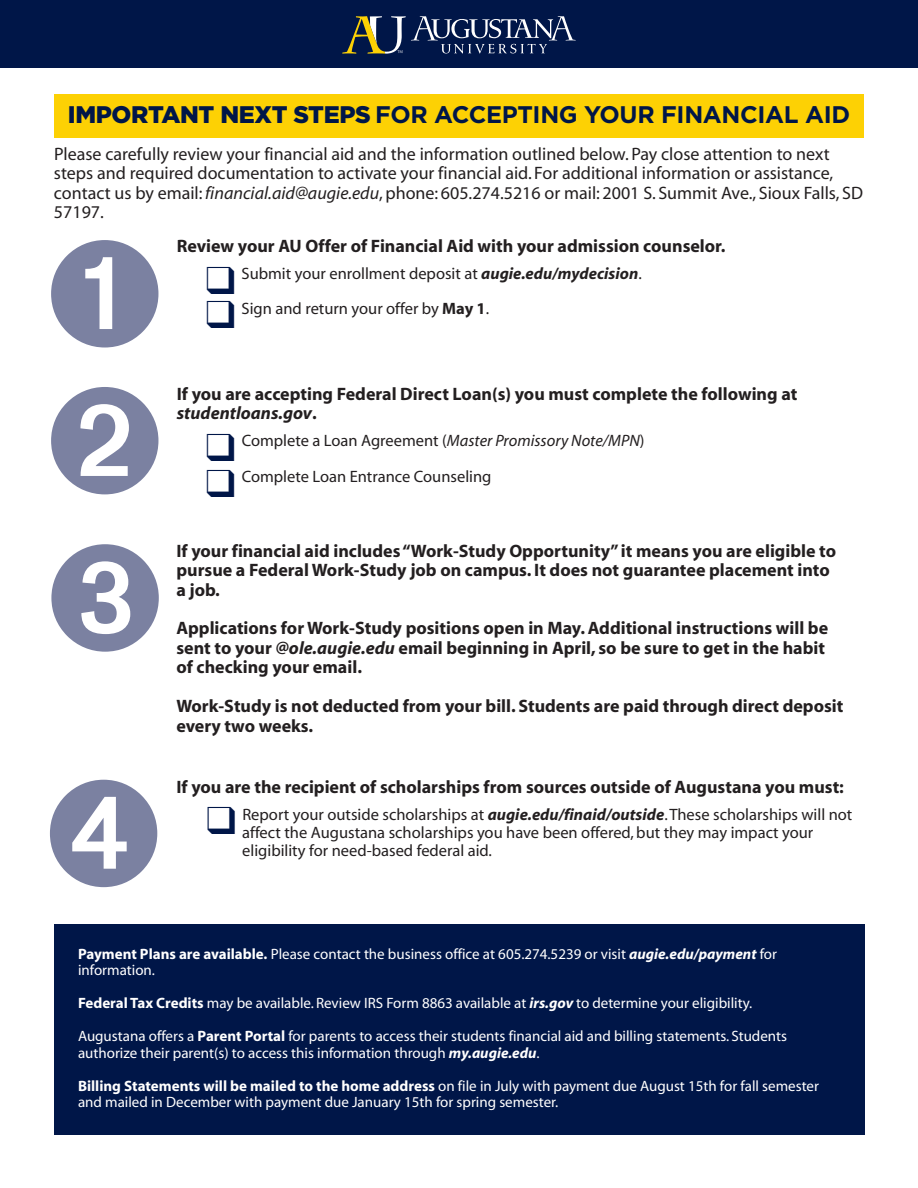
<style>
.page{position:relative;width:918px;height:1188px;background:#fff}
.page>*{position:absolute;margin:0;border:0;box-sizing:border-box;transform-origin:0 0}
.t1{font:700 24px "Gotham";letter-spacing:-.015em;color:#001648}
.t2{font:700 18px/19.5px "Myriad";color:#231f20}
.t3{font:18px/19.5px "Myriad";color:#231f20}
.t4{font:16.5px/18px "Myriad";color:#231f20}
.t5{font:15px/16.5px "Myriad";color:#fff}
.s1{font-weight:900}
.s2{font-style:italic}
.s3{color:#001648}
.s4{font-weight:700;font-style:italic}
.s5{font-weight:700}
</style>
<div class="page">
<div style="left:0;top:0;width:918px;height:68px;background:#001648"></div>
<div style="left:54px;top:94px;width:810px;height:44px;background:#fdd104"></div>
<div style="left:54px;top:924px;width:810px;height:210px;background:#001648"></div>
<svg style="left:342px;top:16px;width:234px;height:38px"></svg>
<h1 class="t1" style="left:68px;top:106px;width:784px"><span class="s1">IMPORTANT NEXT STEPS</span> FOR ACCEPTING YOUR FINANCIAL AID</h1>
<p class="t3" style="left:54px;top:145px;width:811px">Please carefully review your financial aid and the information outlined below. Pay close attention to next steps and required documentation to activate your financial aid. For additional information or assistance, contact us by email: <span class="s2">financial.aid@augie.edu</span>, phone: 605.274.5216 or mail: 2001 S. Summit Ave., Sioux Falls, SD 57197.</p>
<p class="t2" style="left:177px;top:238px;width:550px">Review your AU Offer of Financial Aid with your admission counselor.</p>
<p class="t4" style="left:206px;top:266px;width:438px"><span class="s3">❑</span> Submit your enrollment deposit at <span class="s4">augie.edu/mydecision</span>.</p>
<p class="t4" style="left:206px;top:301px;width:285px"><span class="s3">❑</span> Sign and return your offer by <span class="s5">May 1</span>.</p>
<p class="t2" style="left:177px;top:385px;width:622px">If you are accepting Federal Direct Loan(s) you must complete the following at <span class="s2">studentloans.gov</span>.</p>
<p class="t4" style="left:206px;top:433px;width:440px"><span class="s3">❑</span> Complete a Loan Agreement (<span class="s2">Master Promissory Note/MPN</span>)</p>
<p class="t4" style="left:206px;top:469px;width:287px"><span class="s3">❑</span> Complete Loan Entrance Counseling</p>
<p class="t2" style="left:176px;top:542px;width:661px">If your financial aid includes “Work-Study Opportunity” it means you are eligible to pursue a Federal Work-Study job on campus. It does not guarantee placement into a job.</p>
<p class="t2" style="left:176px;top:620px;width:653px">Applications for Work-Study positions open in May. Additional instructions will be sent to your <span class="s2">@ole.augie.edu</span> email beginning in April, so be sure to get in the habit of checking your email.</p>
<p class="t2" style="left:176px;top:698px;width:669px">Work-Study is not deducted from your bill. Students are paid through direct deposit every two weeks.</p>
<p class="t2" style="left:176px;top:778px;width:669px">If you are the recipient of scholarships from sources outside of Augustana you must:</p>
<p class="t4" style="left:242px;top:807px;width:612px;text-indent:-36px"><span class="s3">❑</span> Report your outside scholarships at <span class="s4">augie.edu/finaid/outside</span>. These scholarships will not affect the Augustana scholarships you have been offered, but they may impact your eligibility for need-based federal aid.</p>
<p class="t5" style="left:78px;top:947px;width:701px"><span class="s5">Payment Plans are available.</span> Please contact the business office at 605.274.5239 or visit <span class="s4">augie.edu/payment</span> for information.</p>
<p class="t5" style="left:78px;top:996px;width:676px"><span class="s5">Federal Tax Credits</span> may be available. Review IRS Form 8863 available at <span class="s4">irs.gov</span> to determine your eligibility.</p>
<p class="t5" style="left:78px;top:1029px;width:711px">Augustana offers a <span class="s5">Parent Portal</span> for parents to access their students financial aid and billing statements. Students authorize their parent(s) to access this information through <span class="s4">my.augie.edu</span>.</p>
<p class="t5" style="left:78px;top:1079px;width:743px"><span class="s5">Billing Statements will be mailed to the home address</span> on file in July with payment due August 15th for fall semester and mailed in December with payment due January 15th for spring semester.</p>
</div>
